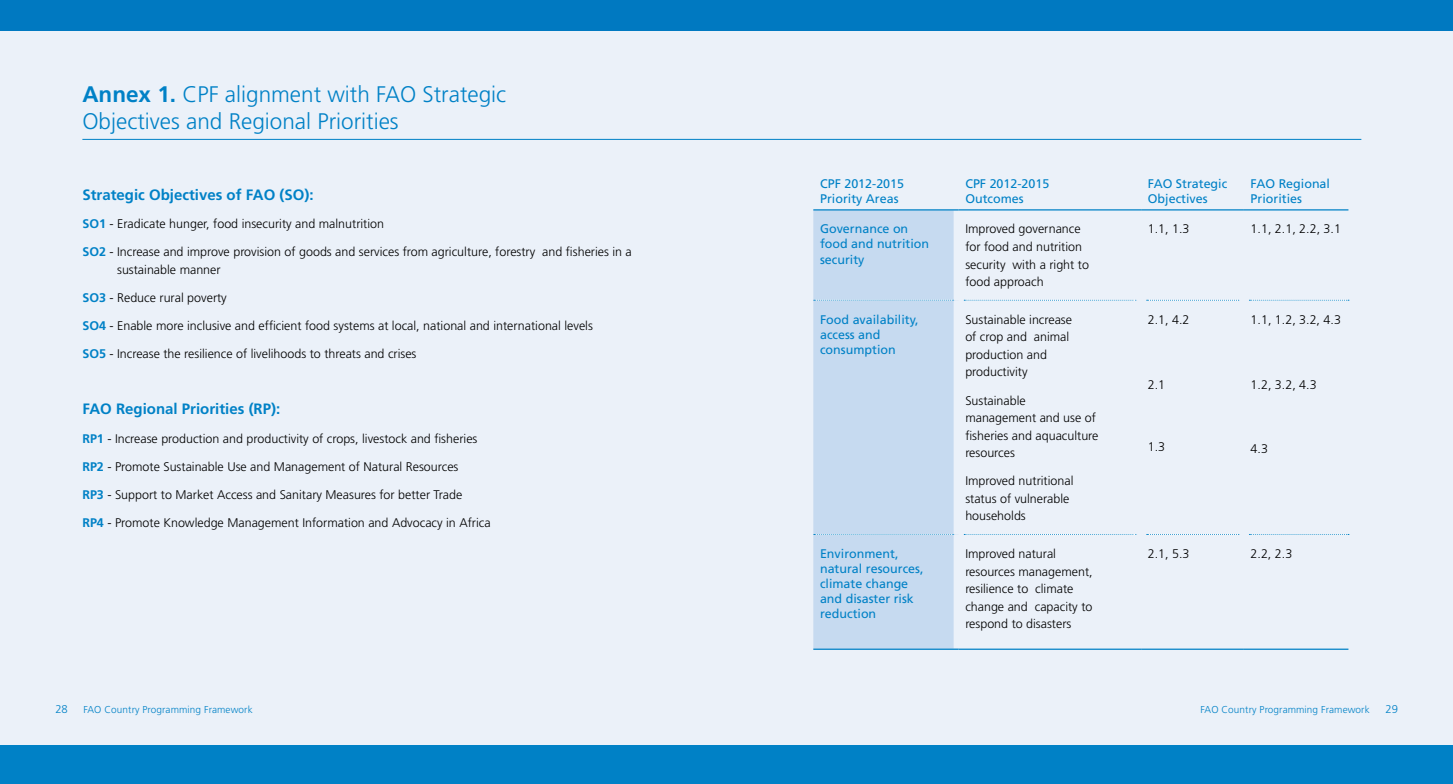
<style>
.page{position:relative;width:1453px;height:784px;background:#fff}
.page>*{position:absolute;margin:0;border:0;box-sizing:border-box;transform-origin:0 0}
.t1{font:300 22.5px/27px "Frutiger";color:#0081c6}
.t2{font:700 15px "Frutiger";color:#0081c6}
.t3{font:300 12.5px/17.5px "Frutiger";color:#000}
.t4{font:12.5px/15px "Frutiger";color:#0081c6}
.t5{font:300 11.25px "Frutiger";color:#0081c6}
.t6{font:300 10px "Frutiger";letter-spacing:.01em;color:#0081c6}
.s1{font-weight:700}
.s2{font-weight:700;color:#0081c6}
</style>
<div class="page">
<div style="left:0;top:0;width:1453px;height:783px;background:#ebf1f9"></div>
<div style="left:0;top:744px;width:1453px;height:39px;background:#0081c6"></div>
<div style="left:0;top:0;width:1453px;height:30px;background:#0079c1"></div>
<hr style="left:82px;top:139px;width:1279px;height:1px;background:#0081c6">
<div style="left:813px;top:210px;width:140px;height:438px;background:#c6daf0"></div>
<svg style="left:814px;top:299px;width:139px;height:1px"></svg>
<svg style="left:964px;top:299px;width:172px;height:1px"></svg>
<svg style="left:1146px;top:299px;width:93px;height:1px"></svg>
<svg style="left:1249px;top:299px;width:100px;height:1px"></svg>
<svg style="left:814px;top:533px;width:139px;height:1px"></svg>
<hr style="left:813px;top:209px;width:145px;height:1px;background:#0081c6">
<hr style="left:958px;top:209px;width:183px;height:1px;background:#0081c6">
<hr style="left:1141px;top:209px;width:103px;height:1px;background:#0081c6">
<hr style="left:1244px;top:209px;width:104px;height:1px;background:#0081c6">
<hr style="left:813px;top:648px;width:145px;height:1px;background:#0081c6">
<hr style="left:958px;top:648px;width:183px;height:1px;background:#0081c6">
<hr style="left:1141px;top:648px;width:103px;height:1px;background:#0081c6">
<hr style="left:1244px;top:648px;width:104px;height:1px;background:#0081c6">
<h1 class="t1" style="left:82px;top:81px;width:425px"><span class="s1">Annex 1.</span> CPF alignment with FAO Strategic<br>Objectives and Regional Priorities</h1>
<p class="t2" style="left:82px;top:185px;width:233px">Strategic Objectives of FAO (SO):</p>
<p class="t3" style="left:82px;top:215px;width:303px"><span class="s2">SO1</span> - Eradicate hunger, food insecurity and malnutrition</p>
<p class="t3" style="left:117px;top:243px;width:516px;text-indent:-35px"><span class="s2">SO2</span> - Increase and improve provision of goods and services from agriculture, forestry and fisheries in a sustainable manner</p>
<p class="t3" style="left:82px;top:288px;width:146px"><span class="s2">SO3</span> - Reduce rural poverty</p>
<p class="t3" style="left:82px;top:317px;width:512px"><span class="s2">SO4</span> - Enable more inclusive and efficient food systems at local, national and international levels</p>
<p class="t3" style="left:82px;top:345px;width:336px"><span class="s2">SO5</span> - Increase the resilience of livelihoods to threats and crises</p>
<p class="t2" style="left:82px;top:400px;width:199px">FAO Regional Priorities (RP):</p>
<p class="t3" style="left:82px;top:429px;width:396px"><span class="s2">RP1</span> - Increase production and productivity of crops, livestock and fisheries</p>
<p class="t3" style="left:82px;top:457px;width:378px"><span class="s2">RP2</span> - Promote Sustainable Use and Management of Natural Resources</p>
<p class="t3" style="left:82px;top:485px;width:381px"><span class="s2">RP3</span> - Support to Market Access and Sanitary Measures for better Trade</p>
<p class="t3" style="left:82px;top:513px;width:410px"><span class="s2">RP4</span> - Promote Knowledge Management Information and Advocacy in Africa</p>
<p class="t4" style="left:820px;top:176px;width:86px">CPF 2012-2015<br>Priority Areas</p>
<p class="t4" style="left:965px;top:176px;width:86px">CPF 2012-2015<br>Outcomes</p>
<p class="t4" style="left:1148px;top:176px;width:81px">FAO Strategic<br>Objectives</p>
<p class="t4" style="left:1250px;top:176px;width:81px">FAO Regional<br>Priorities</p>
<p class="t4" style="left:820px;top:221px;width:111px">Governance on food and nutrition security</p>
<p class="t3" style="left:965px;top:220px;width:125px">Improved governance for food and nutrition security with a right to food approach</p>
<p class="t3" style="left:1148px;top:220px;width:43px">1.1, 1.3</p>
<p class="t3" style="left:1250px;top:220px;width:92px">1.1, 2.1, 2.2, 3.1</p>
<p class="t4" style="left:820px;top:312px;width:100px">Food availability, access and consumption</p>
<p class="t3" style="left:965px;top:311px;width:108px">Sustainable increase of crop and animal production and productivity</p>
<p class="t3" style="left:965px;top:391px;width:135px">Sustainable management and use of fisheries and aquaculture resources</p>
<p class="t3" style="left:965px;top:472px;width:110px">Improved nutritional status of vulnerable households</p>
<p class="t3" style="left:1148px;top:311px;width:43px">2.1, 4.2</p>
<p class="t3" style="left:1250px;top:311px;width:92px">1.1, 1.2, 3.2, 4.3</p>
<p class="t3" style="left:1250px;top:376px;width:68px">1.2, 3.2, 4.3</p>
<p class="t3" style="left:1148px;top:376px;width:19px">2.1</p>
<p class="t3" style="left:1148px;top:438px;width:19px">1.3</p>
<p class="t3" style="left:1250px;top:439px;width:19px">4.3</p>
<p class="t4" style="left:820px;top:546px;width:105px">Environment, natural resources, climate change and disaster risk reduction</p>
<p class="t3" style="left:965px;top:545px;width:129px">Improved natural resources management, resilience to climate change and capacity to respond to disasters</p>
<p class="t3" style="left:1148px;top:545px;width:43px">2.1, 5.3</p>
<p class="t3" style="left:1250px;top:545px;width:43px">2.2, 2.3</p>
<p class="t5" style="left:55px;top:702px;width:14px">28</p>
<p class="t6" style="left:84px;top:703px;width:171px">FAO Country Programming Framework</p>
<p class="t6" style="left:1200px;top:703px;width:171px">FAO Country Programming Framework</p>
<p class="t5" style="left:1385px;top:702px;width:14px">29</p>
</div>
